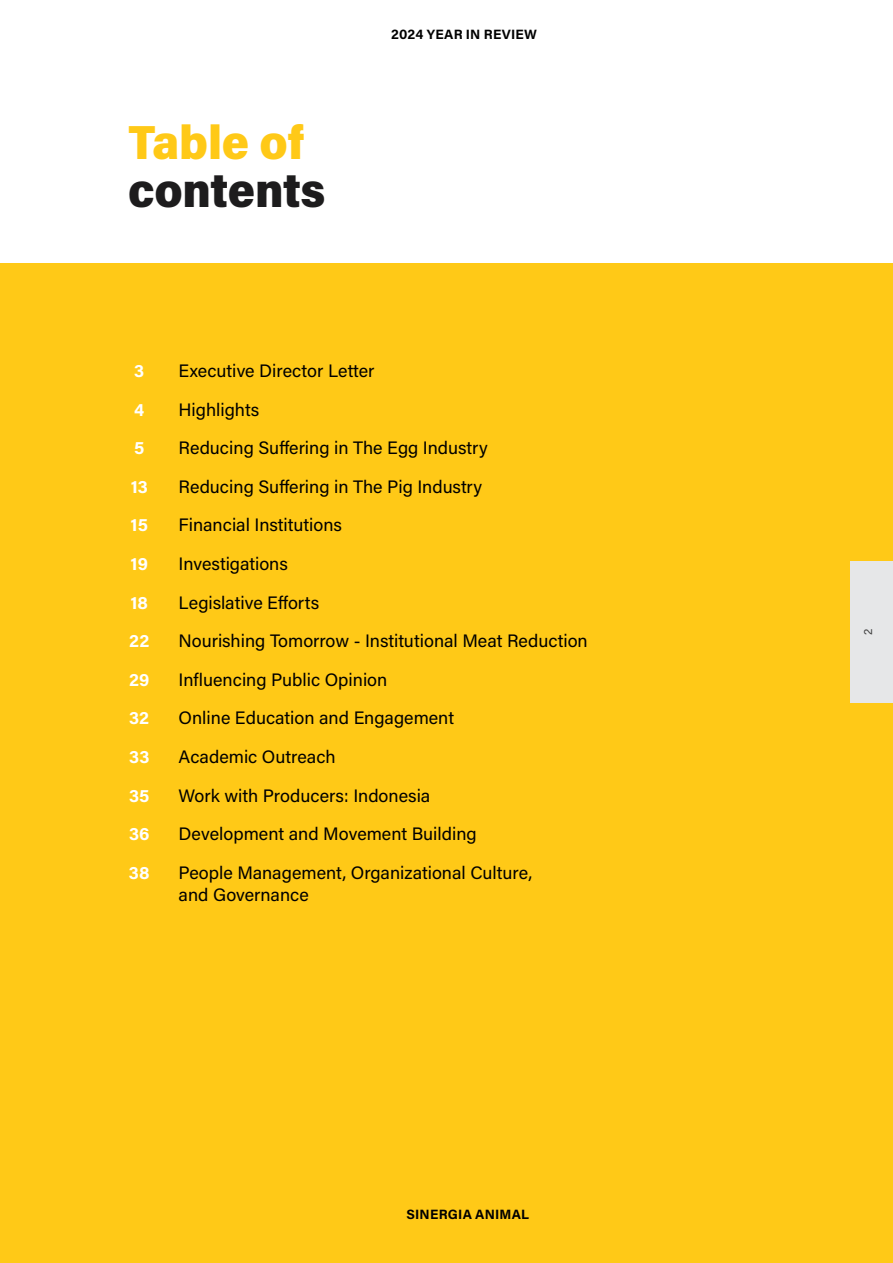
<style>
.page{position:relative;width:893px;height:1263px;background:#fff}
.page>*{position:absolute;margin:0;border:0;box-sizing:border-box;transform-origin:0 0}
.t1{font:900 48px "Acumin Pro Semi Cond";letter-spacing:-.005em;color:#1d1c1d}
.t2{font:900 48px "Acumin Pro Semi Cond";letter-spacing:-.005em;color:#ffc917}
.t3{font:18px/38.5px "Acumin Pro";color:#000}
.t4{font:700 18px/38.5px "Acumin Pro";color:#fff}
.t5{font:700 13.5px "Acumin Pro";letter-spacing:.015em;color:#000}
.t6{font:12px "Acumin Pro";color:#434343}
</style>
<div class="page">
<div style="left:0;top:264px;width:893px;height:998px;background:#ffc917"></div>
<div style="left:850px;top:561px;width:43px;height:141px;background:#e6e7e8"></div>
<h1 class="t2" style="left:128px;top:108px;width:177px">Table of</h1>
<h1 class="t1" style="left:128px;top:156px;width:199px">contents</h1>
<p class="t5" style="left:391px;top:24px;width:148px">2024 YEAR IN REVIEW</p>
<p class="t4" style="left:129px;top:351px;width:22px">3<br>4<br>5<br>13<br>15<br>19<br>18<br>22<br>29<br>32<br>33<br>35<br>36<br>38</p>
<p class="t3" style="left:179px;top:351px;width:411px">Executive Director Letter<br>Highlights<br>Reducing Suffering in The Egg Industry<br>Reducing Suffering in The Pig Industry<br>Financial Institutions<br>Investigations<br>Legislative Efforts<br>Nourishing Tomorrow - Institutional Meat Reduction<br>Influencing Public Opinion<br>Online Education and Engagement<br>Academic Outreach<br>Work with Producers: Indonesia<br>Development and Movement Building<br>People Management, Organizational Culture,</p>
<p class="t3" style="left:179px;top:874px;width:132px">and Governance</p>
<p class="t5" style="left:406px;top:1205px;width:124px">SINERGIA ANIMAL</p>
<p class="t6" style="left:860px;top:635px;width:8px;rotate:-90deg">2</p>
</div>
